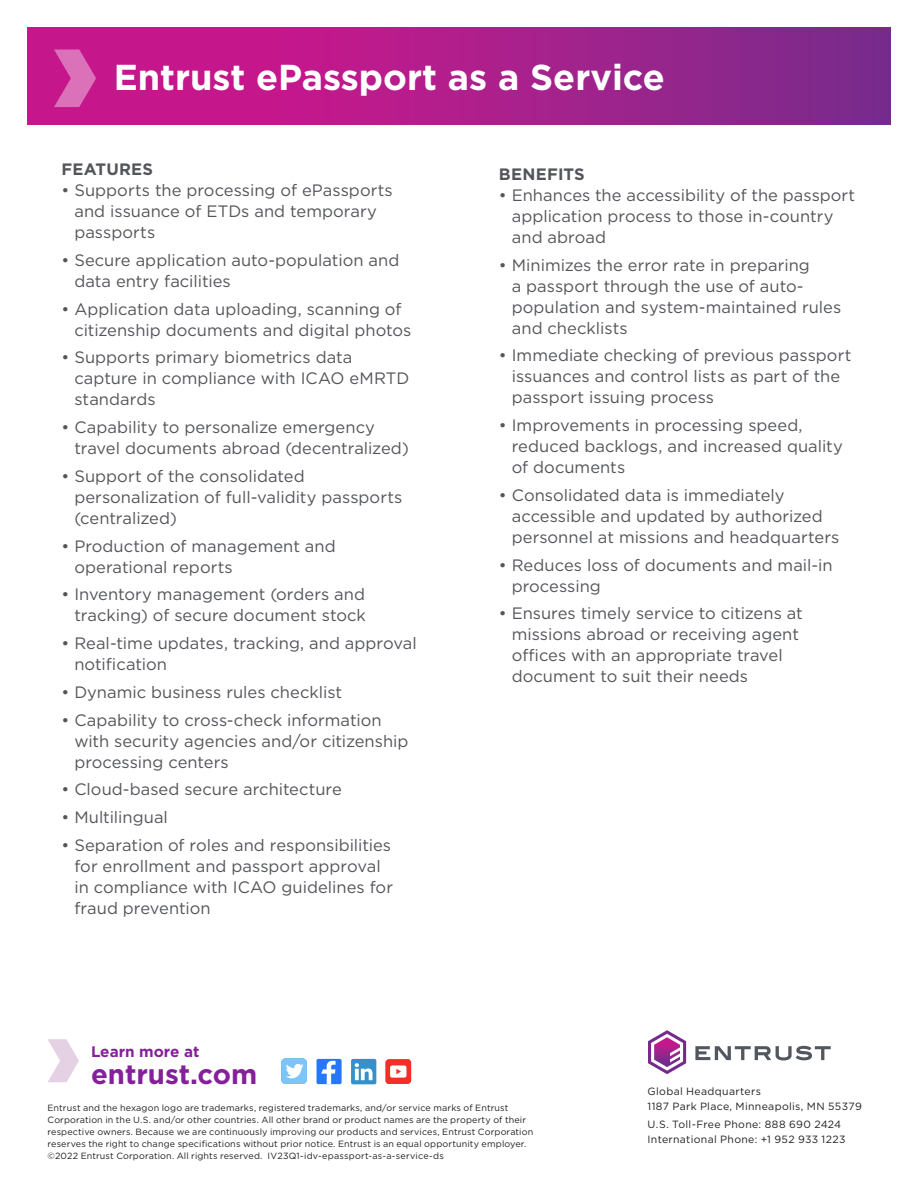
<style>
.page{position:relative;width:918px;height:1188px;background:#fff}
.page>*{position:absolute;margin:0;border:0;box-sizing:border-box;transform-origin:0 0}
.Product_Name{font:700 36px "Gotham";color:#fff}
.t1{font:700 27.6px "Gotham";color:#85209b}
.Bullet_copy{font:16.5px/21px "Gotham";color:#54555a}
.Eyebrow{font:700 16.5px "Gotham";letter-spacing:.015em;color:#54555a}
.t2{font:700 15.3px "Gotham";color:#85209b}
.t3{font:10.5px/15px "Gotham";letter-spacing:.035em;color:#231f20}
.Legal{font:9px/12px "Gotham";letter-spacing:.015em;color:#231f20}
</style>
<div class="page">
<svg style="left:27px;top:27px;width:864px;height:98px;background:#a91e8b"></svg>
<svg style="left:54px;top:50px;width:42px;height:57px;background:#d24da7"></svg>
<svg style="left:695px;top:1046px;width:136px;height:14px"></svg>
<svg style="left:648px;top:1030px;width:38px;height:44px"></svg>
<div style="left:317px;top:1059px;width:25px;height:25px;background:#2577ff;border-radius:2px"></div>
<svg style="left:321px;top:1061px;width:15px;height:23px"></svg>
<div style="left:351px;top:1059px;width:25px;height:25px;background:#3392cc;border-radius:2px"></div>
<svg style="left:355px;top:1063px;width:18px;height:17px"></svg>
<div style="left:282px;top:1059px;width:25px;height:25px;background:#7bc5f8;border-radius:4px"></div>
<svg style="left:286px;top:1064px;width:18px;height:15px"></svg>
<svg style="left:385px;top:1059px;width:26px;height:25px"></svg>
<svg style="left:48px;top:1039px;width:31px;height:43px"></svg>
<p class="Product_Name" style="left:114px;top:54px;width:553px">Entrust ePassport as a Service</p>
<p class="Eyebrow" style="left:62px;top:158px;width:93px">FEATURES</p>
<p class="Bullet_copy" style="left:74px;top:180px;width:320px;text-indent:-13px">• Supports the processing of ePassports and issuance of ETDs and temporary passports</p>
<p class="Bullet_copy" style="left:74px;top:249px;width:326px;text-indent:-13px">• Secure application auto-population and data entry facilities</p>
<p class="Bullet_copy" style="left:74px;top:298px;width:338px;text-indent:-13px">• Application data uploading, scanning of citizenship documents and digital photos</p>
<p class="Bullet_copy" style="left:74px;top:347px;width:336px;text-indent:-13px">• Supports primary biometrics data capture in compliance with ICAO eMRTD standards</p>
<p class="Bullet_copy" style="left:74px;top:417px;width:336px;text-indent:-13px">• Capability to personalize emergency travel documents abroad (decentralized)</p>
<p class="Bullet_copy" style="left:74px;top:465px;width:329px;text-indent:-13px">• Support of the consolidated personalization of full-validity passports (centralized)</p>
<p class="Bullet_copy" style="left:74px;top:535px;width:263px;text-indent:-13px">• Production of management and operational reports</p>
<p class="Bullet_copy" style="left:62px;top:584px;width:306px;text-align:right">• Inventory management (orders and tracking) of secure document stock</p>
<p class="Bullet_copy" style="left:74px;top:633px;width:344px;text-indent:-13px">• Real-time updates, tracking, and approval notification</p>
<p class="Bullet_copy" style="left:62px;top:681px;width:282px">• Dynamic business rules checklist</p>
<p class="Bullet_copy" style="left:74px;top:709px;width:336px;text-indent:-13px">• Capability to cross-check information with security agencies and/or citizenship processing centers</p>
<p class="Bullet_copy" style="left:62px;top:779px;width:282px">• Cloud-based secure architecture</p>
<p class="Bullet_copy" style="left:62px;top:807px;width:108px">• Multilingual</p>
<p class="Bullet_copy" style="left:74px;top:834px;width:320px;text-indent:-13px">• Separation of roles and responsibilities for enrollment and passport approval in compliance with ICAO guidelines for fraud prevention</p>
<p class="t2" style="left:91px;top:1041px;width:110px">Learn more at</p>
<p class="t1" style="left:91px;top:1056px;width:168px">entrust.com</p>
<p class="Eyebrow" style="left:499px;top:163px;width:87px">BENEFITS</p>
<p class="Bullet_copy" style="left:512px;top:184px;width:345px;text-indent:-13px">• Enhances the accessibility of the passport application process to those in-country and abroad</p>
<p class="Bullet_copy" style="left:512px;top:254px;width:331px;text-indent:-13px">• Minimizes the error rate in preparing<br>a passport through the use of auto&shy;population and system-maintained rules and checklists</p>
<p class="Bullet_copy" style="left:512px;top:345px;width:341px;text-indent:-13px">• Immediate checking of previous passport issuances and control lists as part of the passport issuing process</p>
<p class="Bullet_copy" style="left:512px;top:415px;width:333px;text-indent:-13px">• Improvements in processing speed, reduced backlogs, and increased quality of documents</p>
<p class="Bullet_copy" style="left:512px;top:484px;width:329px;text-indent:-13px">• Consolidated data is immediately accessible and updated by authorized personnel at missions and headquarters</p>
<p class="Bullet_copy" style="left:512px;top:554px;width:322px;text-indent:-13px">• Reduces loss of documents and mail-in processing</p>
<p class="Bullet_copy" style="left:512px;top:603px;width:293px;text-indent:-13px">• Ensures timely service to citizens at missions abroad or receiving agent offices with an appropriate travel document to suit their needs</p>
<p class="Legal" style="left:48px;top:1102px;width:487px">Entrust and the hexagon logo are trademarks, registered trademarks, and/or service marks of Entrust Corporation in the U.S. and/or other countries. All other brand or product names are the property of their respective owners. Because we are continuously improving our products and services, Entrust Corporation reserves the right to change specifications without prior notice. Entrust is an equal opportunity employer. ©2022 Entrust Corporation. All rights reserved. IV23Q1-idv-epassport-as-a-service-ds</p>
<p class="t3" style="left:648px;top:1083px;width:216px">Global Headquarters<br>1187 Park Place, Minneapolis, MN 55379</p>
<p class="t3" style="left:648px;top:1116px;width:200px">U.S. Toll-Free Phone: 888 690 2424<br>International Phone: +1 952 933 1223</p>
</div>
